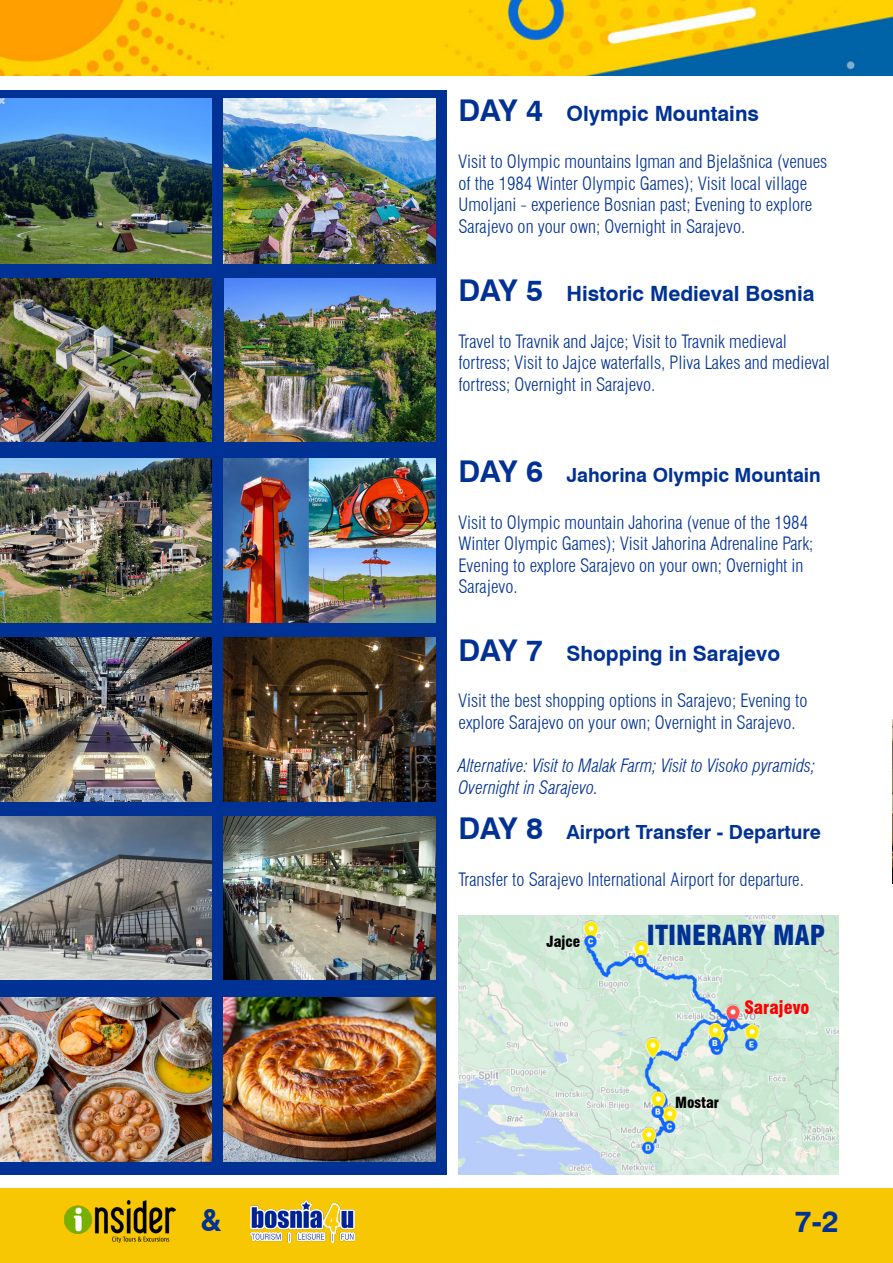
<style>
.page{position:relative;width:893px;height:1263px;background:#fff}
.page>*{position:absolute;margin:0;border:0;box-sizing:border-box;transform-origin:0 0}
.t1{font:700 30px "Swiss 721 BT";color:#003194}
.t2{font:900 condensed 27px "Swiss 721 BT";color:#003194}
.t3{font:700 21px "Swiss 721 BT";color:#003194}
.t4{font:700 19.5px "Swiss 721 BT";color:#003194}
.t5{font:300 condensed 18px/21.6px "Swiss 721 BT";color:#003194}
.t6{font:italic 300 condensed 18px/21.6px "Swiss 721 BT";color:#003194}
.t7{font:900 condensed 18px "Swiss 721 BT";color:#f00}
.t8{font:900 condensed 15px "Swiss 721 BT";color:#000}
.s1{font-size:30px}
</style>
<div class="page">
<img style="left:0;top:0;width:893px;height:75px">
<div style="left:0;top:90px;width:446px;height:1084px;background:#003194"></div>
<div style="left:0;top:1188px;width:893px;height:75px;background:#f8c703"></div>
<img style="left:64px;top:1200px;width:112px;height:42px">
<img style="left:250px;top:1200px;width:105px;height:42px">
<img style="left:0;top:278px;width:212px;height:164px">
<img style="left:224px;top:278px;width:212px;height:164px">
<img style="left:0;top:638px;width:212px;height:163px">
<img style="left:223px;top:638px;width:212px;height:163px">
<img style="left:0;top:816px;width:212px;height:164px">
<img style="left:0;top:998px;width:212px;height:163px">
<img style="left:223px;top:816px;width:212px;height:164px">
<img style="left:223px;top:998px;width:212px;height:163px">
<img style="left:0;top:98px;width:212px;height:165px">
<img style="left:223px;top:98px;width:212px;height:165px">
<img style="left:0;top:459px;width:212px;height:163px">
<img style="left:223px;top:459px;width:212px;height:163px">
<img style="left:458px;top:915px;width:381px;height:259px">
<img style="left:892px;top:719px;width:1px;height:164px">
<h1 class="t1" style="left:200px;top:1202px;width:23px">&amp;</h1>
<p class="t3" style="left:458px;top:101px;width:302px"><span class="s1">DAY 4</span> Olympic Mountains</p>
<p class="t5" style="left:458px;top:151px;width:370px">Visit to Olympic mountains Igman and Bjelašnica (venues of the 1984 Winter Olympic Games); Visit local village Umoljani - experience Bosnian past; Evening to explore Sarajevo on your own; Overnight in Sarajevo.</p>
<p class="t3" style="left:458px;top:281px;width:358px"><span class="s1">DAY 5</span> Historic Medieval Bosnia</p>
<p class="t5" style="left:458px;top:330px;width:373px">Travel to Travnik and Jajce; Visit to Travnik medieval fortress; Visit to Jajce waterfalls, Pliva Lakes and medieval fortress; Overnight in Sarajevo.</p>
<p class="t4" style="left:458px;top:463px;width:364px"><span class="s1">DAY 6</span> Jahorina Olympic Mountain</p>
<p class="t5" style="left:458px;top:511px;width:356px">Visit to Olympic mountain Jahorina (venue of the 1984<br>Winter Olympic Games); Visit Jahorina Adrenaline Park; Evening to explore Sarajevo on your own; Overnight in Sarajevo.</p>
<p class="t3" style="left:458px;top:640px;width:323px"><span class="s1">DAY 7</span> Shopping in Sarajevo</p>
<p class="t5" style="left:458px;top:690px;width:350px">Visit the best shopping options in Sarajevo; Evening to explore Sarajevo on your own; Overnight in Sarajevo.</p>
<p class="t6" style="left:458px;top:755px;width:358px">Alternative: Visit to Malak Farm; Visit to Visoko pyramids;<br>Overnight in Sarajevo.</p>
<p class="t4" style="left:458px;top:820px;width:364px"><span class="s1">DAY 8</span> Airport Transfer - Departure</p>
<p class="t5" style="left:458px;top:868px;width:347px">Transfer to Sarajevo International Airport for departure.</p>
<p class="t8" style="left:546px;top:933px;width:35px">Jajce</p>
<p class="t2" style="left:647px;top:919px;width:180px">ITINERARY MAP</p>
<p class="t7" style="left:744px;top:997px;width:67px">Sarajevo</p>
<p class="t8" style="left:675px;top:1093px;width:45px">Mostar</p>
<p class="t1" style="left:795px;top:1203px;width:46px">7-2</p>
</div>
